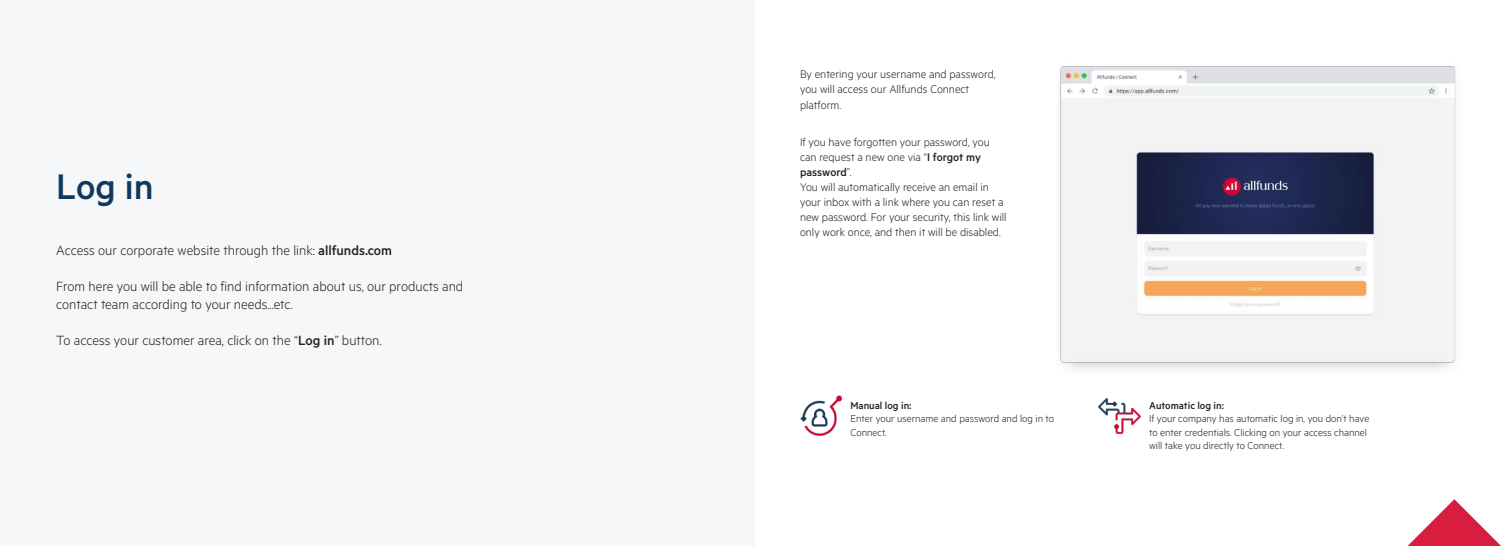
<style>
.page{position:relative;width:1510px;height:546px;background:#fff}
.page>*{position:absolute;margin:0;border:0;box-sizing:border-box;transform-origin:0 0}
.t1{font:500 40px "Metric";color:#10385e}
.t2{font:300 15px/18px "Metric";color:#231f20}
.t3{font:300 12.5px/15px "Metric";color:#231f20}
.t4{font:300 11.25px/13.5px "Metric";color:#231f20}
.t5{font:500 11.25px "Metric";color:#231f20}
.s1{font-weight:500}
</style>
<div class="page">
<div style="left:0;top:0;width:755px;height:546px;background:#f5f7f8"></div>
<img style="left:800px;top:396px;width:41px;height:40px">
<img style="left:1098px;top:398px;width:42px;height:35px">
<svg style="left:1407px;top:499px;width:94px;height:47px"></svg>
<img style="left:1060px;top:66px;width:396px;height:303px">
<h1 class="t1" style="left:56px;top:163px;width:99px">Log in</h1>
<p class="t2" style="left:56px;top:240px;width:337px">Access our corporate website through the link: <span class="s1">allfunds.com</span></p>
<p class="t2" style="left:56px;top:276px;width:409px">From here you will be able to find information about us, our products and contact team according to your needs...etc.</p>
<p class="t2" style="left:56px;top:330px;width:327px">To access your customer area, click on the “<span class="s1">Log in</span>” button.</p>
<p class="t3" style="left:800px;top:66px;width:197px">By entering your username and password, you will access our Allfunds Connect</p>
<p class="t3" style="left:800px;top:97px;width:43px">platform.</p>
<p class="t3" style="left:800px;top:134px;width:208px">If you have forgotten your password, you can request a new one via “<span class="s1">I forgot my password</span>”.<br>You will automatically receive an email in your inbox with a link where you can reset a new password. For your security, this link will only work once, and then it will be disabled.</p>
<p class="t5" style="left:850px;top:399px;width:63px">Manual log in:</p>
<p class="t4" style="left:850px;top:411px;width:205px">Enter your username and password and log in to<br>Connect.</p>
<p class="t5" style="left:1149px;top:399px;width:76px">Automatic log in:</p>
<p class="t4" style="left:1149px;top:411px;width:222px">If your company has automatic log in, you don’t have to enter credentials. Clicking on your access channel will take you directly to Connect.</p>
</div>
